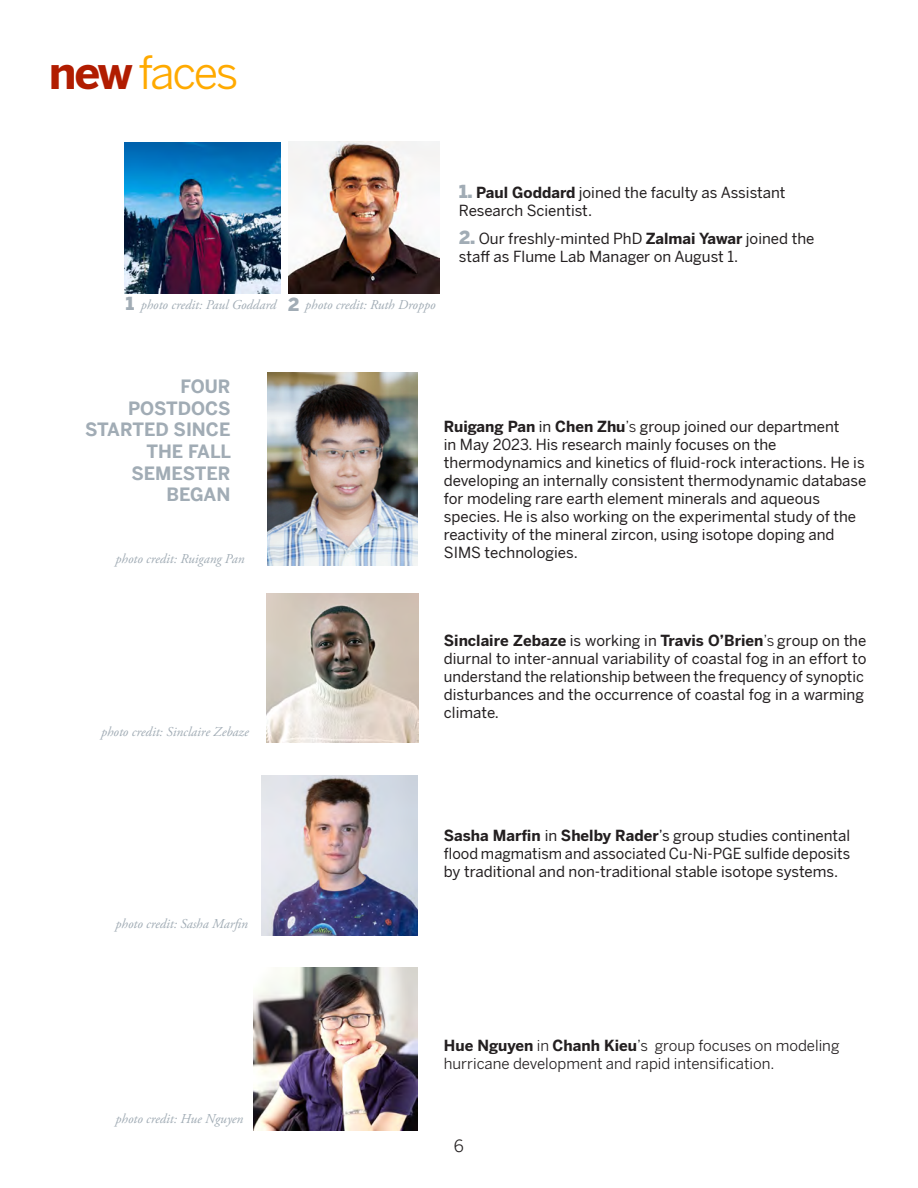
<style>
.page{position:relative;width:918px;height:1188px;background:#fff}
.page>*{position:absolute;margin:0;border:0;box-sizing:border-box;transform-origin:0 0}
.t1{font:45px "Benton Sans";letter-spacing:-.06em;color:#fa0}
.t2{font:700 18px/21.6px "Benton Sans";color:#a1acb5;text-align:right}
.t3{font:900 18px "Benton Sans";color:#a1acb5}
.t4{font:16.5px "Benton Sans";color:#231f20}
.t5{font:15px/18px "Benton Sans";color:#231f20}
.t6{font:15px/18px "Benton Sans";color:#231f20}
.t7{font:italic 13.5px "Adobe Garamond Pro";color:#a1acb5}
.s1{font-weight:700;color:#b11c00}
.s2{font-weight:900;font-size:18px;color:#a1acb5}
.s3{font-weight:700}
.s4{font-style:inherit}
</style>
<div class="page">
<img style="left:268px;top:372px;width:149px;height:194px">
<img style="left:267px;top:594px;width:151px;height:149px">
<img style="left:262px;top:775px;width:155px;height:160px">
<img style="left:253px;top:967px;width:164px;height:164px">
<img style="left:125px;top:143px;width:156px;height:151px">
<img style="left:288px;top:141px;width:152px;height:152px">
<h2 class="t1" style="left:49px;top:46px;width:191px"><span class="s1">new</span> faces</h2>
<p class="t3" style="left:126px;top:292px;width:10px">1</p>
<p class="t3" style="left:288px;top:293px;width:13px">2</p>
<p class="t7" style="left:141px;top:297px;width:137px">photo credit: Paul Goddard</p>
<p class="t7" style="left:305px;top:297px;width:132px">photo credit: Ruth Droppo</p>
<p class="t5" style="left:459px;top:183px;width:328px"><span class="s2">1.</span> <span class="s3">Paul Goddard</span> joined the faculty as Assistant<br>Research Scientist.</p>
<p class="t5" style="left:459px;top:230px;width:357px"><span class="s2">2.</span> Our freshly-minted PhD <span class="s3">Zalmai Yawar</span> joined the staff as Flume Lab Manager on August 1.</p>
<h2 class="t2" style="left:85px;top:376px;width:148px">FOUR<br>POSTDOCS<br>STARTED SINCE<br>THE FALL<br>SEMESTER<br>BEGAN</h2>
<p class="t7" style="left:116px;top:551px;width:130px">photo credit: Ruigang Pan</p>
<p class="t5" style="left:444px;top:417px;width:424px"><span class="s3">Ruigang Pan</span> in <span class="s3">Chen Zhu</span><span class="s4">’s</span> group joined our department<br>in May 2023. His research mainly focuses on the thermodynamics and kinetics of fluid-rock interactions. He is developing an internally consistent thermodynamic database for modeling rare earth element minerals and aqueous species. He is also working on the experimental study of the reactivity of the mineral zircon, using isotope doping and SIMS technologies.</p>
<p class="t7" style="left:101px;top:723px;width:149px">photo credit: Sinclaire Zebaze</p>
<p class="t5" style="left:444px;top:632px;width:424px"><span class="s3">Sinclaire Zebaze</span> is working in <span class="s3">Travis O’Brien</span><span class="s4">’s</span> group on the diurnal to inter-annual variability of coastal fog in an effort to understand the relationship between the frequency of synoptic disturbances and the occurrence of coastal fog in a warming climate.</p>
<p class="t7" style="left:116px;top:915px;width:134px">photo credit: Sasha Marfin</p>
<p class="t5" style="left:444px;top:826px;width:408px;text-align:justify"><span class="s3">Sasha Marfin</span> in <span class="s3">Shelby Rader</span>’s group studies continental flood magmatism and associated Cu-Ni-PGE sulfide deposits by traditional and non-traditional stable isotope systems.</p>
<p class="t7" style="left:116px;top:1111px;width:129px">photo credit: Hue Nguyen</p>
<p class="t6" style="left:444px;top:1036px;width:397px"><span class="s3">Hue Nguyen</span> in <span class="s3">Chanh Kieu</span>’s group focuses on modeling hurricane development and rapid intensification.</p>
<p class="t4" style="left:454px;top:1136px;width:12px">6</p>
</div>
